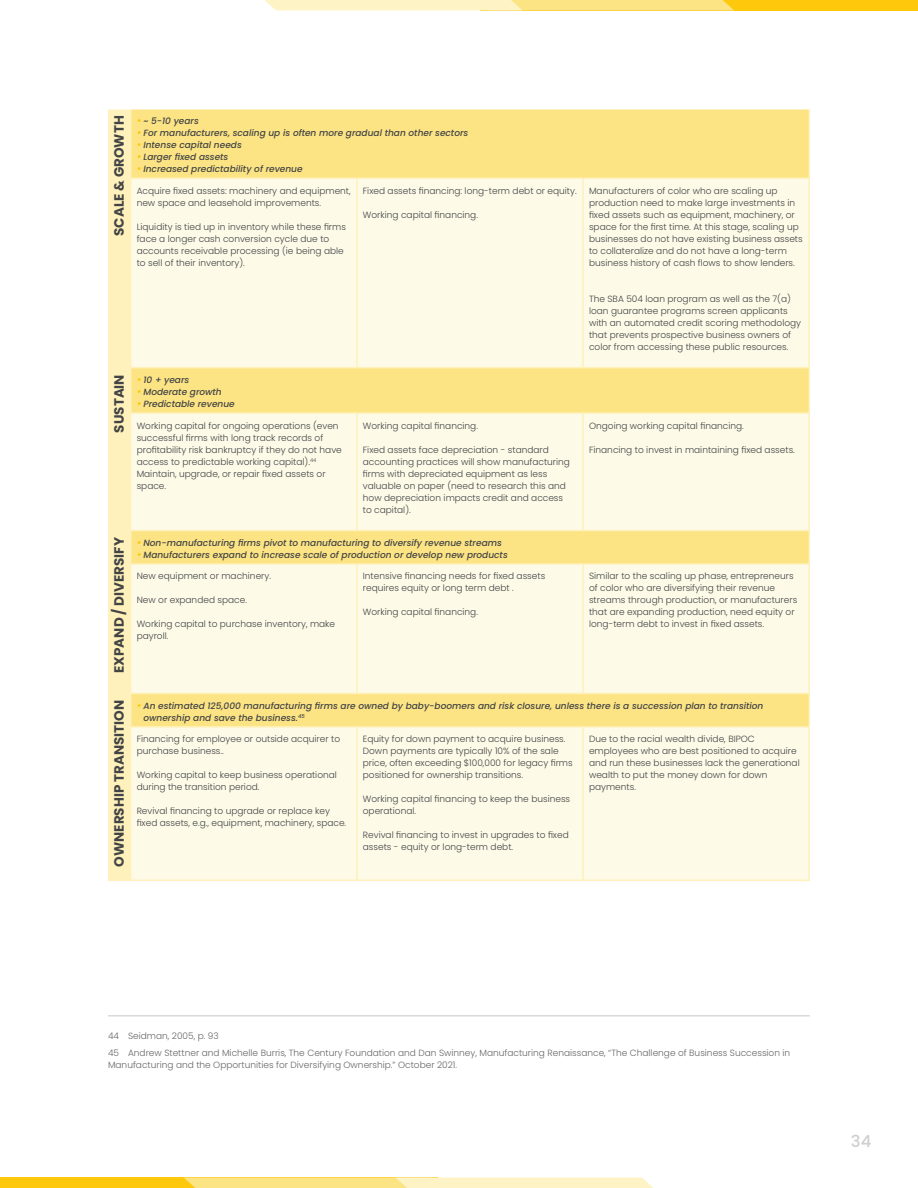
<style>
.page{position:relative;width:918px;height:1188px;background:#fff}
.page>*{position:absolute;margin:0;border:0;box-sizing:border-box;transform-origin:0 0}
.t1{font:500 16.5px "Poppins";color:#d0cece}
.t2{font:700 13.5px "Poppins";color:#434444}
.t3{font:300 9px/12px "Poppins";color:#434444}
.t4{font:italic 500 9px/12px "Poppins";color:#434444}
.t5{font:300 9px/17.4px "Poppins";color:#666}
.s1{font-size:10.5px;color:#fec80c}
</style>
<div class="page">
<hr style="left:108px;top:1015px;width:702px;height:2px;background:#d8d9d8">
<div style="left:131px;top:110px;width:677px;height:67px;background:#fce485"></div>
<svg style="left:131px;top:179px;width:677px;height:701px;background:#fcf6d8"></svg>
<hr style="left:808px;top:109px;width:2px;height:68px;background:#fef1bb">
<hr style="left:130px;top:177px;width:227px;height:2px;background:#fef1bb">
<hr style="left:357px;top:177px;width:226px;height:2px;background:#fef1bb">
<hr style="left:356px;top:179px;width:2px;height:188px;background:#fef1bb">
<hr style="left:583px;top:177px;width:227px;height:2px;background:#fef1bb">
<hr style="left:582px;top:179px;width:2px;height:188px;background:#fef1bb">
<hr style="left:808px;top:179px;width:2px;height:188px;background:#fef1bb">
<hr style="left:131px;top:367px;width:226px;height:1px;background:#fef1bb">
<hr style="left:357px;top:367px;width:226px;height:1px;background:#fef1bb">
<hr style="left:583px;top:367px;width:227px;height:1px;background:#fef1bb">
<hr style="left:808px;top:368px;width:2px;height:44px;background:#fef1bb">
<hr style="left:130px;top:412px;width:227px;height:2px;background:#fef1bb">
<hr style="left:357px;top:412px;width:226px;height:2px;background:#fef1bb">
<hr style="left:356px;top:414px;width:2px;height:116px;background:#fef1bb">
<hr style="left:583px;top:412px;width:227px;height:2px;background:#fef1bb">
<hr style="left:582px;top:414px;width:2px;height:116px;background:#fef1bb">
<hr style="left:808px;top:414px;width:2px;height:116px;background:#fef1bb">
<hr style="left:131px;top:530px;width:226px;height:1px;background:#fef1bb">
<hr style="left:357px;top:530px;width:226px;height:1px;background:#fef1bb">
<hr style="left:583px;top:530px;width:227px;height:1px;background:#fef1bb">
<hr style="left:808px;top:531px;width:2px;height:32px;background:#fef1bb">
<hr style="left:130px;top:563px;width:227px;height:2px;background:#fef1bb">
<hr style="left:357px;top:563px;width:226px;height:2px;background:#fef1bb">
<hr style="left:356px;top:565px;width:2px;height:128px;background:#fef1bb">
<hr style="left:583px;top:563px;width:227px;height:2px;background:#fef1bb">
<hr style="left:582px;top:565px;width:2px;height:128px;background:#fef1bb">
<hr style="left:808px;top:565px;width:2px;height:128px;background:#fef1bb">
<hr style="left:131px;top:693px;width:226px;height:1px;background:#fef1bb">
<hr style="left:357px;top:693px;width:226px;height:1px;background:#fef1bb">
<hr style="left:583px;top:693px;width:227px;height:1px;background:#fef1bb">
<hr style="left:808px;top:694px;width:2px;height:32px;background:#fef1bb">
<hr style="left:130px;top:726px;width:227px;height:2px;background:#fef1bb">
<hr style="left:357px;top:726px;width:226px;height:2px;background:#fef1bb">
<hr style="left:356px;top:728px;width:2px;height:152px;background:#fef1bb">
<hr style="left:583px;top:726px;width:227px;height:2px;background:#fef1bb">
<hr style="left:582px;top:728px;width:2px;height:152px;background:#fef1bb">
<hr style="left:808px;top:728px;width:2px;height:152px;background:#fef1bb">
<div style="left:108px;top:110px;width:23px;height:771px;background:#fef1bb"></div>
<hr style="left:131px;top:880px;width:226px;height:1px;background:#fef1bb">
<hr style="left:357px;top:880px;width:226px;height:1px;background:#fef1bb">
<hr style="left:583px;top:880px;width:227px;height:1px;background:#fef1bb">
<hr style="left:583px;top:108px;width:227px;height:2px;background:#fff">
<div style="left:0;top:1178px;width:437px;height:10px;background:#fec80c"></div>
<svg style="left:184px;top:1178px;width:469px;height:10px;background:#fceba6"></svg>
<div style="left:481px;top:0;width:437px;height:10px;background:#fec80c"></div>
<svg style="left:265px;top:0;width:469px;height:10px;background:#fceba6"></svg>
<h2 class="t2" style="left:111px;top:236px;width:122px;rotate:-90deg">SCALE &amp; GROWTH</h2>
<p class="t4" style="left:137px;top:115px;width:64px"><span class="s1">•</span> ~ 5-10 years</p>
<p class="t4" style="left:137px;top:127px;width:333px"><span class="s1">•</span> For manufacturers, scaling up is often more gradual than other sectors</p>
<p class="t4" style="left:137px;top:139px;width:107px"><span class="s1">•</span> Intense capital needs</p>
<p class="t4" style="left:137px;top:151px;width:93px"><span class="s1">•</span> Larger fixed assets</p>
<p class="t4" style="left:137px;top:163px;width:168px"><span class="s1">•</span> Increased predictability of revenue</p>
<p class="t3" style="left:137px;top:185px;width:216px">Acquire fixed assets: machinery and equipment, new space and leasehold improvements.</p>
<p class="t3" style="left:137px;top:221px;width:211px">Liquidity is tied up in inventory while these firms face a longer cash conversion cycle due to accounts receivable processing (ie being able to sell of their inventory).</p>
<p class="t3" style="left:363px;top:185px;width:215px">Fixed assets financing: long-term debt or equity.</p>
<p class="t3" style="left:363px;top:209px;width:117px">Working capital financing.</p>
<h2 class="t2" style="left:111px;top:433px;width:60px;rotate:-90deg">SUSTAIN</h2>
<p class="t4" style="left:137px;top:374px;width:54px"><span class="s1">•</span> 10 + years</p>
<p class="t4" style="left:137px;top:386px;width:87px"><span class="s1">•</span> Moderate growth</p>
<p class="t4" style="left:137px;top:398px;width:100px"><span class="s1">•</span> Predictable revenue</p>
<p class="t3" style="left:137px;top:419px;width:207px">Working capital for ongoing operations (even successful firms with long track records of profitability risk bankruptcy if they do not have access to predictable working capital).<sup>44<br></sup>Maintain, upgrade, or repair fixed assets or space.</p>
<p class="t3" style="left:363px;top:419px;width:117px">Working capital financing.</p>
<p class="t3" style="left:363px;top:443px;width:209px">Fixed assets face depreciation - standard accounting practices will show manufacturing firms with depreciated equipment as less valuable on paper (need to research this and how depreciation impacts credit and access to capital).</p>
<h2 class="t2" style="left:111px;top:673px;width:137px;rotate:-90deg">EXPAND / DIVERSIFY</h2>
<p class="t4" style="left:137px;top:537px;width:367px"><span class="s1">•</span> Non-manufacturing firms pivot to manufacturing to diversify revenue streams</p>
<p class="t4" style="left:137px;top:549px;width:373px"><span class="s1">•</span> Manufacturers expand to increase scale of production or develop new products</p>
<p class="t3" style="left:137px;top:570px;width:136px">New equipment or machinery.</p>
<p class="t3" style="left:137px;top:594px;width:112px">New or expanded space.</p>
<p class="t3" style="left:137px;top:618px;width:200px">Working capital to purchase inventory, make payroll.</p>
<p class="t3" style="left:363px;top:570px;width:184px">Intensive financing needs for fixed assets requires equity or long term debt .</p>
<p class="t3" style="left:363px;top:606px;width:117px">Working capital financing.</p>
<p class="t3" style="left:589px;top:185px;width:215px">Manufacturers of color who are scaling up production need to make large investments in fixed assets such as equipment, machinery, or space for the first time. At this stage, scaling up businesses do not have existing business assets to collateralize and do not have a long-term business history of cash flows to show lenders.</p>
<p class="t3" style="left:589px;top:293px;width:214px">The SBA 504 loan program as well as the 7(a) loan guarantee programs screen applicants with an automated credit scoring methodology that prevents prospective business owners of color from accessing these public resources.</p>
<p class="t3" style="left:589px;top:419px;width:156px">Ongoing working capital financing.</p>
<p class="t3" style="left:589px;top:443px;width:207px">Financing to invest in maintaining fixed assets.</p>
<p class="t3" style="left:589px;top:570px;width:210px">Similar to the scaling up phase, entrepreneurs of color who are diversifying their revenue streams through production, or manufacturers that are expanding production, need equity or long-term debt to invest in fixed assets.</p>
<h2 class="t2" style="left:111px;top:867px;width:168px;rotate:-90deg">OWNERSHIP TRANSITION</h2>
<p class="t4" style="left:143px;top:700px;width:622px;text-indent:-7px"><span class="s1">•</span> An estimated 125,000 manufacturing firms are owned by baby-boomers and risk closure, unless there is a succession plan to transition ownership and save the business.<sup>45</sup></p>
<p class="t3" style="left:137px;top:733px;width:205px">Financing for employee or outside acquirer to purchase business..</p>
<p class="t3" style="left:137px;top:769px;width:202px">Working capital to keep business operational during the transition period.</p>
<p class="t3" style="left:137px;top:805px;width:211px">Revival financing to upgrade or replace key fixed assets, e.g., equipment, machinery, space.</p>
<p class="t3" style="left:363px;top:733px;width:211px">Equity for down payment to acquire business.<br>Down payments are typically 10% of the sale price, often exceeding $100,000 for legacy firms positioned for ownership transitions.</p>
<p class="t3" style="left:363px;top:793px;width:209px">Working capital financing to keep the business operational.</p>
<p class="t3" style="left:363px;top:829px;width:207px">Revival financing to invest in upgrades to fixed assets - equity or long-term debt.</p>
<p class="t3" style="left:589px;top:733px;width:212px">Due to the racial wealth divide, BIPOC employees who are best positioned to acquire and run these businesses lack the generational wealth to put the money down for down payments.</p>
<p class="t5" style="left:108px;top:1027px;width:684px">44 Seidman, 2005, p. 93<br>45 Andrew Stettner and Michelle Burris, The Century Foundation and Dan Swinney, Manufacturing Renaissance, “The Challenge of Business Succession in</p>
<p class="t5" style="left:108px;top:1056px;width:351px">Manufacturing and the Opportunities for Diversifying Ownership.” October 2021.</p>
<h1 class="t1" style="left:851px;top:1131px;width:22px">34</h1>
</div>
